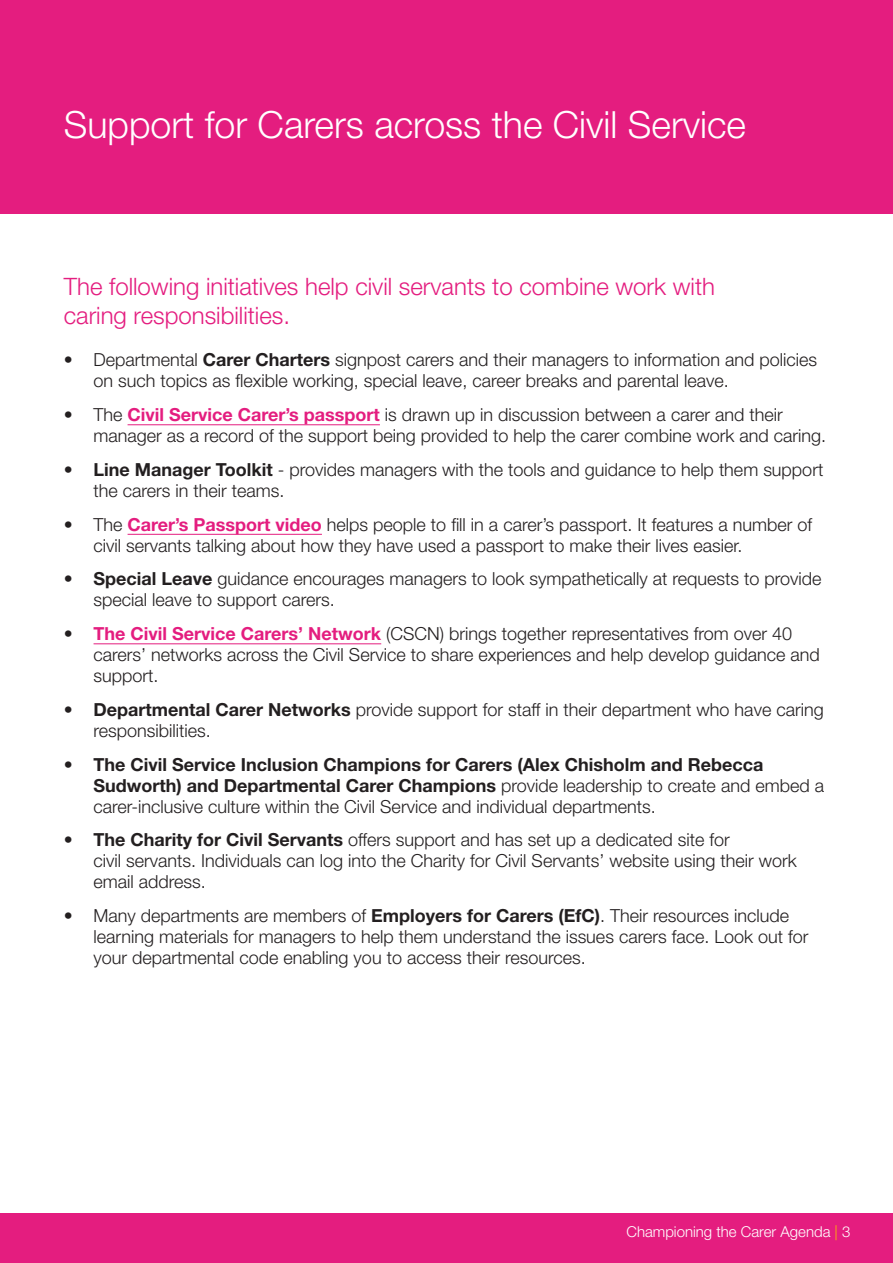
<style>
.page{position:relative;width:893px;height:1263px;background:#fff}
.page>*{position:absolute;margin:0;border:0;box-sizing:border-box;transform-origin:0 0}
.t1{font:300 37.5px "Helvetica Neue LT Std";color:#fff}
.B_Heading_Intro{font:300 24px/28.5px "Helvetica Neue LT Std";color:#e41d7f}
.t2{font:300 18px/21px "Helvetica Neue LT Std";color:#231f20}
.t3{font:700 18px/21px "Helvetica Neue LT Std";color:#231f20}
.t4{font:300 15px "Helvetica Neue LT Std";color:#fff}
.s1{font-weight:700}
.s2{font-weight:700;color:#e41d7f}
.s3{font-weight:300}
.s4{color:#ffb700}
</style>
<div class="page">
<div style="left:0;top:0;width:893px;height:213px;background:#e41d7f"></div>
<div style="left:0;top:1213px;width:893px;height:50px;background:#e41d7f"></div>
<hr style="left:128px;top:424px;width:252px;height:1px;background:#e41d7f">
<hr style="left:128px;top:534px;width:194px;height:1px;background:#e41d7f">
<hr style="left:94px;top:643px;width:287px;height:1px;background:#e41d7f">
<p class="t1" style="left:64px;top:102px;width:684px">Support for Carers across the Civil Service</p>
<p class="B_Heading_Intro" style="left:64px;top:272px;width:653px">The following initiatives help civil servants to combine work with caring responsibilities.</p>
<p class="t2" style="left:94px;top:349px;width:725px;text-indent:-30px">• Departmental <span class="s1">Carer Charters</span> signpost carers and their managers to information and policies on such topics as flexible working, special leave, career breaks and parental leave.</p>
<p class="t2" style="left:94px;top:404px;width:734px;text-indent:-30px">• The <span class="s2">Civil Service Carer’s passport</span> is drawn up in discussion between a carer and their manager as a record of the support being provided to help the carer combine work and caring.</p>
<p class="t2" style="left:94px;top:458px;width:731px;text-indent:-30px"><span class="s1">• Line Manager Toolkit</span> - provides managers with the tools and guidance to help them support the carers in their teams.</p>
<p class="t2" style="left:94px;top:513px;width:720px;text-indent:-30px">• The <span class="s2">Carer’s Passport video</span> helps people to fill in a carer’s passport. It features a number of civil servants talking about how they have used a passport to make their lives easier.</p>
<p class="t2" style="left:94px;top:568px;width:729px;text-indent:-30px"><span class="s1">• Special Leave</span> guidance encourages managers to look sympathetically at requests to provide special leave to support carers.</p>
<p class="t2" style="left:94px;top:623px;width:728px;text-indent:-30px">• <span class="s2">The Civil Service Carers’ Network</span> (CSCN) brings together representatives from over 40 carers’ networks across the Civil Service to share experiences and help develop guidance and support.</p>
<p class="t2" style="left:94px;top:698px;width:732px;text-indent:-30px"><span class="s1">• Departmental Carer Networks</span> provide support for staff in their department who have caring responsibilities.</p>
<p class="t3" style="left:94px;top:753px;width:732px;text-indent:-30px">• The Civil Service Inclusion Champions for Carers (Alex Chisholm and Rebecca<br>Sudworth) and Departmental Carer Champions <span class="s3">provide leadership to create and embed a carer-inclusive culture within the Civil Service and individual departments.</span></p>
<p class="t2" style="left:94px;top:829px;width:705px;text-indent:-30px"><span class="s1">• The Charity for Civil Servants</span> offers support and has set up a dedicated site for<br>civil servants. Individuals can log into the Charity for Civil Servants’ website using their work email address.</p>
<p class="t2" style="left:94px;top:905px;width:716px;text-indent:-30px">• Many departments are members of <span class="s1">Employers for Carers (EfC)</span>. Their resources include learning materials for managers to help them understand the issues carers face. Look out for your departmental code enabling you to access their resources.</p>
<p class="t4" style="left:626px;top:1223px;width:225px">Championing the Carer Agenda <span class="s4">|</span> 3</p>
</div>
